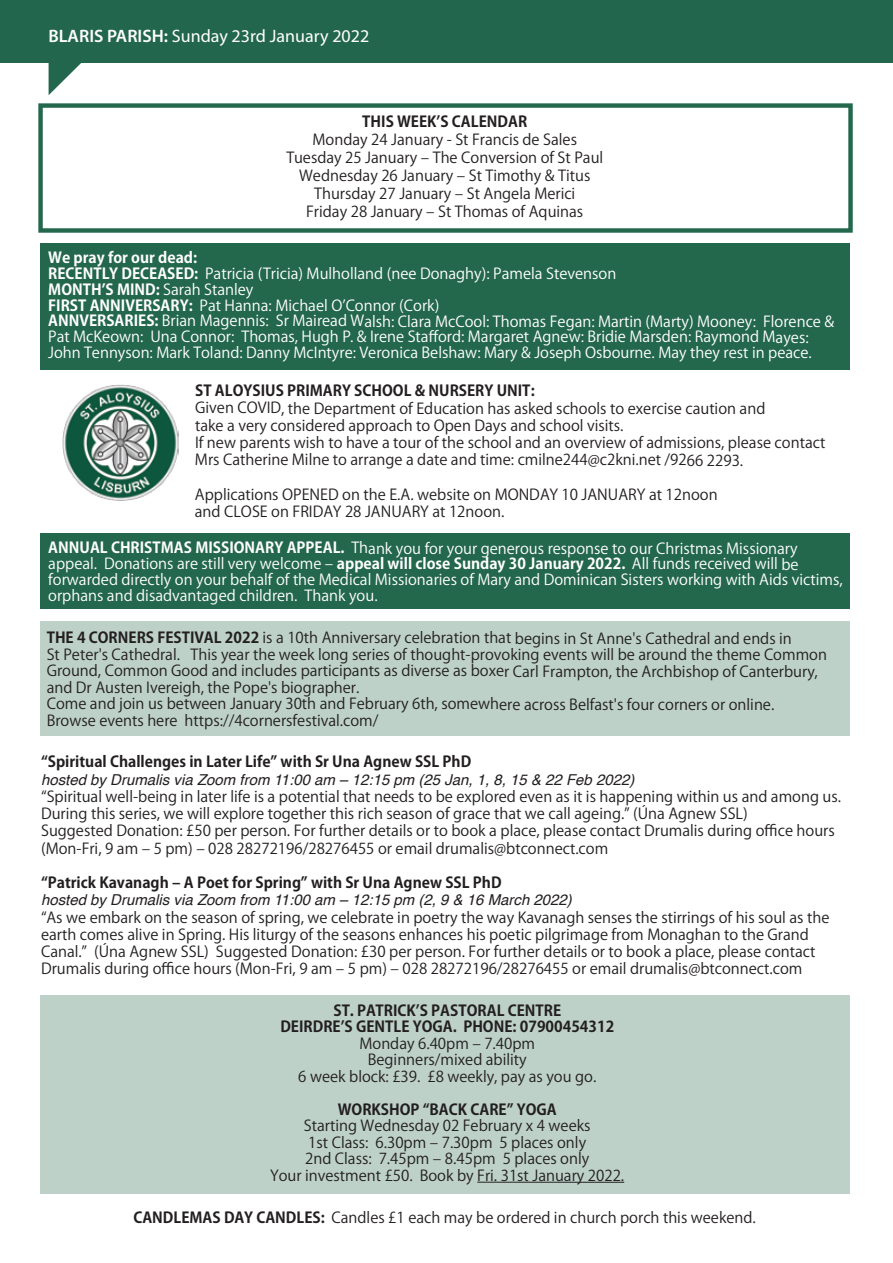
<style>
.page{position:relative;width:893px;height:1263px;background:#fff}
.page>*{position:absolute;margin:0;border:0;box-sizing:border-box;transform-origin:0 0}
.t1{font:18px "Myriad Pro";color:#fff}
.t2{font:15px/17.2px "Koz Go Pro";color:#231f20}
.t3{font:15px/15.8px "Koz Go Pro";color:#fff}
.t4{font:700 15px/16.5px "Koz Go Pro";color:#231f20;text-align:center}
.t5{font:italic 15px "Helvetica";color:#231f20}
.s1{font-weight:600}
.s2{font-weight:700}
</style>
<div class="page">
<div style="left:40px;top:243px;width:809px;height:126px;background:#23674d"></div>
<img style="left:62px;top:384px;width:116px;height:116px">
<div style="left:40px;top:533px;width:809px;height:75px;background:#23674d"></div>
<div style="left:38px;top:103px;width:815px;height:130px;border:4px solid #23674d"></div>
<div style="left:40px;top:622px;width:809px;height:114px;background:#bdd1c9"></div>
<div style="left:0;top:0;width:893px;height:63px;background:#22674d"></div>
<svg style="left:49px;top:63px;width:32px;height:32px"></svg>
<div style="left:40px;top:995px;width:809px;height:199px;background:#bdd1c9"></div>
<div style="left:477px;top:1182px;width:148px;height:1px;border:1px solid #231f20"></div>
<p class="t1" style="left:48px;top:25px;width:322px"><span class="s1">BLARIS PARISH:</span> Sunday 23rd January 2022</p>
<p class="t4" style="left:362px;top:115px;width:167px">THIS WEEKʼS CALENDAR</p>
<p class="t2" style="left:286px;top:131px;width:318px;line-height:18px;text-align:center">Monday 24 January - St Francis de Sales Tuesday 25 January ‒ The Conversion of St Paul Wednesday 26 January ‒ St Timothy &amp; Titus Thursday 27 January ‒ St Angela Merici<br>Friday 28 January ‒ St Thomas of Aquinas</p>
<p class="t3" style="left:48px;top:250px;width:788px"><span class="s2">We pray for our dead:<br>RECENTLY DECEASED:</span> Patricia (Tricia) Mulholland (nee Donaghy): Pamela Stevenson<br><span class="s2">MONTHʼS MIND:</span> Sarah Stanley<br><span class="s2">FIRST ANNIVERSARY:</span> Pat Hanna: Michael OʼConnor (Cork)<br><span class="s2">ANNVERSARIES:</span> Brian Magennis: Sr Mairead Walsh: Clara McCool: Thomas Fegan: Martin (Marty) Mooney: Florence &amp; Pat McKeown: Una Connor: Thomas, Hugh P. &amp; Irene Stafford: Margaret Agnew: Bridie Marsden: Raymond Mayes:<br>John Tennyson: Mark Toland: Danny McIntyre: Veronica Belshaw: Mary &amp; Joseph Osbourne. May they rest in peace.</p>
<p class="t4" style="left:195px;top:383px;width:341px">ST ALOYSIUS PRIMARY SCHOOL &amp; NURSERY UNIT:</p>
<p class="t2" style="left:195px;top:400px;width:632px">Given COVID, the Department of Education has asked schools to exercise caution and<br>take a very considered approach to Open Days and school visits.<br>If new parents wish to have a tour of the school and an overview of admissions, please contact Mrs Catherine Milne to arrange a date and time: cmilne244@c2kni.net /9266 2293.</p>
<p class="t2" style="left:195px;top:486px;width:524px">Applications OPENED on the E.A. website on MONDAY 10 JANUARY at 12noon and CLOSE on FRIDAY 28 JANUARY at 12noon.</p>
<p class="t3" style="left:48px;top:541px;width:796px"><span class="s2">ANNUAL CHRISTMAS MISSIONARY APPEAL.</span> Thank you for your generous response to our Christmas Missionary appeal. Donations are still very welcome ‒ <span class="s2">appeal will close Sunday 30 January 2022.</span> All funds received will be forwarded directly on your behalf of the Medical Missionaries of Mary and Dominican Sisters working with Aids victims, orphans and disadvantaged children. Thank you.</p>
<p class="t2" style="left:47px;top:630px;width:782px;line-height:16.5px"><span class="s2">THE 4 CORNERS FESTIVAL 2022</span> is a 10th Anniversary celebration that begins in St Anne's Cathedral and ends in<br>St Peter's Cathedral. This year the week long series of thought-provoking events will be around the theme Common Ground, Common Good and includes participants as diverse as boxer Carl Frampton, the Archbishop of Canterbury, and Dr Austen Ivereigh, the Pope's biographer.<br>Come and join us between January 30th and February 6th, somewhere across Belfast's four corners or online.<br>Browse events here https://4cornersfestival.com/</p>
<p class="t4" style="left:41px;top:754px;width:432px">“Spiritual Challenges in Later Life” with Sr Una Agnew SSL PhD</p>
<p class="t5" style="left:41px;top:767px;width:595px">hosted by Drumalis via Zoom from 11:00 am – 12:15 pm (25 Jan, 1, 8, 15 &amp; 22 Feb 2022)</p>
<p class="t2" style="left:41px;top:788px;width:801px">“Spiritual well-being in later life is a potential that needs to be explored even as it is happening within us and among us.<br>During this series, we will explore together this rich season of grace that we call ageing.” (Úna Agnew SSL)<br>Suggested Donation: £50 per person. For further details or to book a place, please contact Drumalis during office hours (Mon-Fri, 9 am ‒ 5 pm) ‒ 028 28272196/28276455 or email drumalis@btconnect.com</p>
<p class="t4" style="left:41px;top:875px;width:462px">“Patrick Kavanagh ‒ A Poet for Spring” with Sr Una Agnew SSL PhD</p>
<p class="t5" style="left:41px;top:888px;width:532px">hosted by Drumalis via Zoom from 11:00 am – 12:15 pm (2, 9 &amp; 16 March 2022)</p>
<p class="t2" style="left:41px;top:909px;width:790px">“As we embark on the season of spring, we celebrate in poetry the way Kavanagh senses the stirrings of his soul as the earth comes alive in Spring. His liturgy of the seasons enhances his poetic pilgrimage from Monaghan to the Grand Canal.” (Úna Agnew SSL) Suggested Donation: £30 per person. For further details or to book a place, please contact Drumalis during office hours (Mon-Fri, 9 am ‒ 5 pm) ‒ 028 28272196/28276455 or email drumalis@btconnect.com</p>
<p class="t4" style="left:280px;top:1003px;width:335px">ST. PATRICKʼS PASTORAL CENTRE<br>DEIRDREʼS GENTLE YOGA. PHONE: 07900454312</p>
<p class="t2" style="left:298px;top:1035px;width:300px;line-height:16.5px;text-align:center">Monday 6.40pm ‒ 7.40pm<br>Beginners/mixed ability<br>6 week block: £39. £8 weekly, pay as you go.</p>
<p class="t4" style="left:338px;top:1102px;width:221px">WORKSHOP “BACK CARE” YOGA</p>
<p class="t2" style="left:270px;top:1118px;width:355px;line-height:16.5px;text-align:center">Starting Wednesday 02 February x 4 weeks<br>1st Class: 6.30pm ‒ 7.30pm 5 places only<br>2nd Class: 7.45pm ‒ 8.45pm 5 places only<br>Your investment £50. Book by Fri. 31st January 2022.</p>
<p class="t2" style="left:133px;top:1209px;width:624px"><span class="s2">CANDLEMAS DAY CANDLES:</span> Candles £1 each may be ordered in church porch this weekend.</p>
</div>
